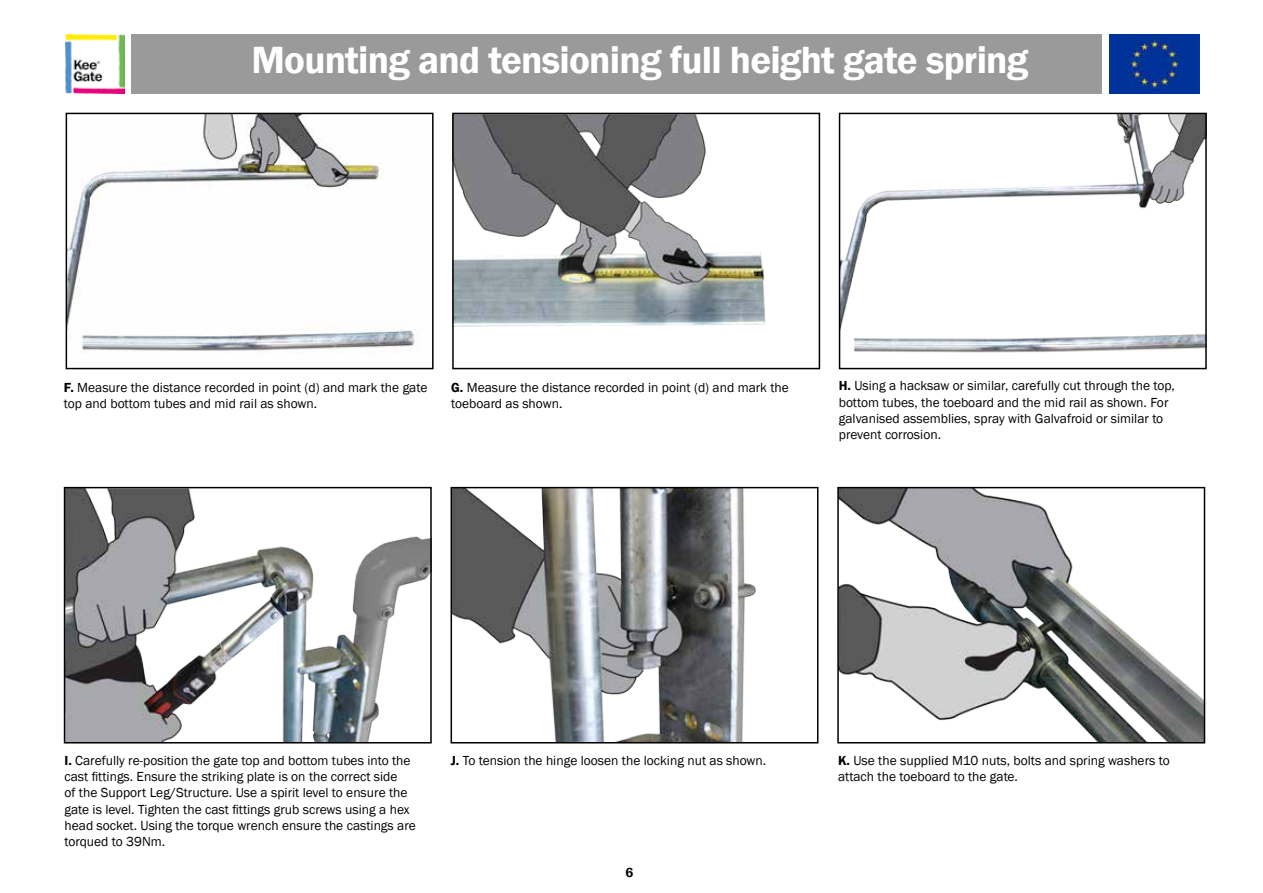
<style>
.page{position:relative;width:1263px;height:893px;background:#fff}
.page>*{position:absolute;margin:0;border:0;box-sizing:border-box;transform-origin:0 0}
.t1{font:600 39px "Franklin Gothic";letter-spacing:-.02em;color:#fff}
.t2{font:13.5px/16.2px "Franklin Gothic";color:#000}
.t3{font:600 13.5px "Franklin Gothic";color:#000}
.s1{font-weight:600}
</style>
<div class="page">
<div style="left:131px;top:34px;width:1068px;height:60px;background:#9b9a9a"></div>
<img style="left:66px;top:34px;width:59px;height:60px">
<div style="left:1102px;top:33px;width:97px;height:62px;background:#fff"></div>
<img style="left:1110px;top:34px;width:89px;height:60px">
<img style="left:67px;top:490px;width:362px;height:250px">
<div style="left:64px;top:487px;width:368px;height:256px;border:2px solid #000"></div>
<img style="left:453px;top:490px;width:303px;height:250px">
<div style="left:450px;top:487px;width:368px;height:256px;border:2px solid #000"></div>
<img style="left:842px;top:116px;width:362px;height:237px">
<div style="left:839px;top:113px;width:368px;height:256px;border:2px solid #000"></div>
<img style="left:69px;top:116px;width:346px;height:235px">
<div style="left:66px;top:113px;width:368px;height:256px;border:2px solid #000"></div>
<img style="left:455px;top:116px;width:311px;height:211px">
<div style="left:452px;top:113px;width:368px;height:256px;border:2px solid #000"></div>
<img style="left:840px;top:490px;width:362px;height:250px">
<div style="left:837px;top:487px;width:368px;height:256px;border:2px solid #000"></div>
<h1 class="t1" style="left:251px;top:36px;width:778px">Mounting and tensioning full height gate spring</h1>
<p class="t2" style="left:64px;top:380px;width:365px"><span class="s1">F.</span> Measure the distance recorded in point (d) and mark the gate top and bottom tubes and mid rail as shown.</p>
<p class="t2" style="left:451px;top:380px;width:339px"><span class="s1">G.</span> Measure the distance recorded in point (d) and mark the toeboard as shown.</p>
<p class="t2" style="left:839px;top:378px;width:338px"><span class="s1">H.</span> Using a hacksaw or similar, carefully cut through the top, bottom tubes, the toeboard and the mid rail as shown. For galvanised assemblies, spray with Galvafroid or similar to prevent corrosion.</p>
<p class="t2" style="left:65px;top:753px;width:353px"><span class="s1">I.</span> Carefully re-position the gate top and bottom tubes into the cast fittings. Ensure the striking plate is on the correct side<br>of the Support Leg/Structure. Use a spirit level to ensure the gate is level. Tighten the cast fittings grub screws using a hex head socket. Using the torque wrench ensure the castings are torqued to 39Nm.</p>
<p class="t2" style="left:451px;top:753px;width:317px"><span class="s1">J.</span> To tension the hinge loosen the locking nut as shown.</p>
<p class="t3" style="left:625px;top:864px;width:9px">6</p>
<p class="t2" style="left:838px;top:753px;width:333px"><span class="s1">K.</span> Use the supplied M10 nuts, bolts and spring washers to attach the toeboard to the gate.</p>
</div>
